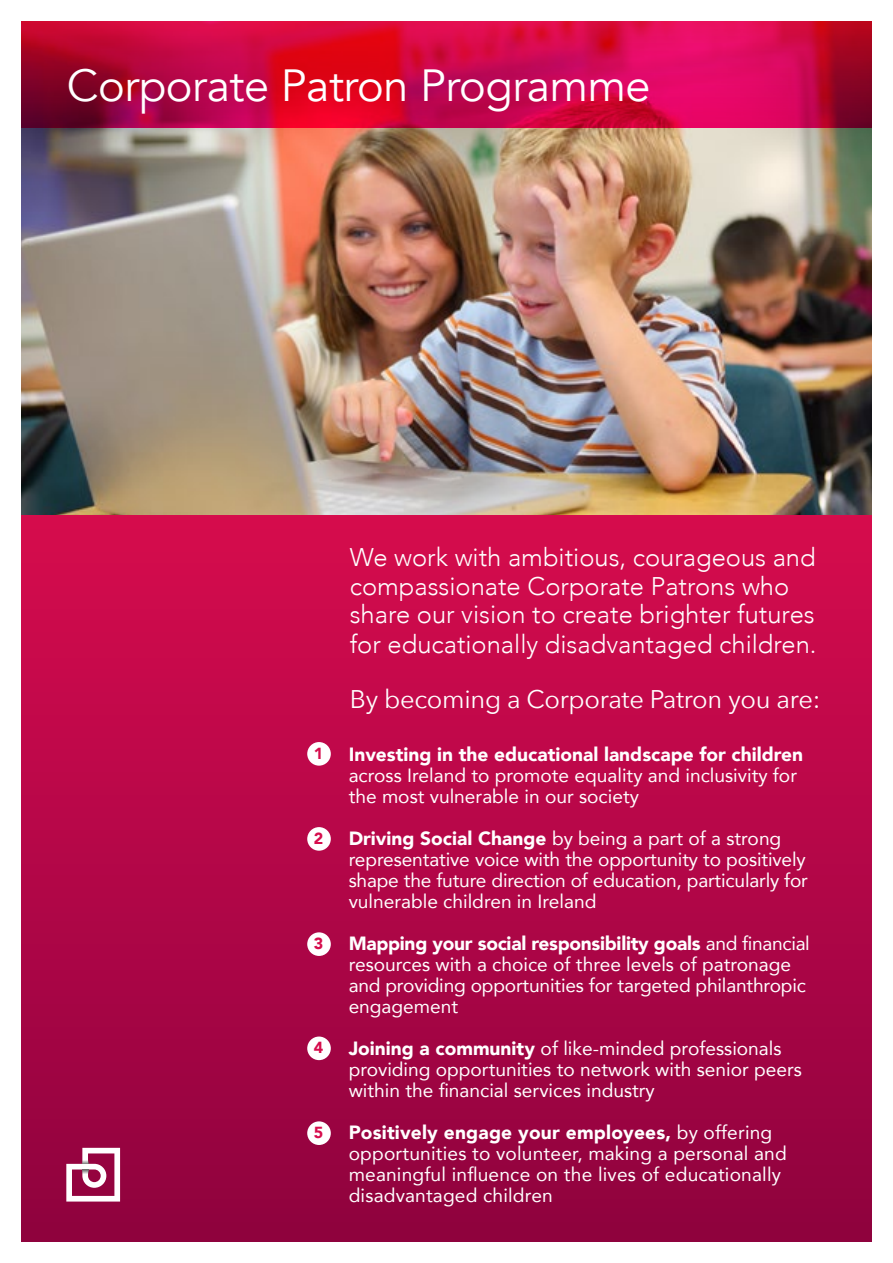
<style>
.page{position:relative;width:893px;height:1263px;background:#fff}
.page>*{position:absolute;margin:0;border:0;box-sizing:border-box;transform-origin:0 0}
.t1{font:45px "Avenir";letter-spacing:-.01em;color:#fff}
.t2{font:300 25.5px/29px "Avenir";color:#fff}
.t3{font:25.5px "Avenir Next";letter-spacing:-.01em;color:#fff}
.t4{font:19.2px/21px "Avenir";color:#fff}
.t5{font:900 19.2px "Avenir";color:#fff}
.t6{font:900 16.05px "Avenir";color:#d60d4d}
.s1{font-weight:900}
</style>
<div class="page">
<div style="left:21px;top:511px;width:851px;height:731px;background:linear-gradient(to bottom,#d70c4e,#8e023f)"></div>
<img style="left:21px;top:128px;width:851px;height:386px">
<svg style="left:21px;top:21px;width:851px;height:107px;background:#c80641"></svg>
<div style="left:307px;top:742px;width:24px;height:24px;background:#fff;border-radius:50%"></div>
<div style="left:307px;top:827px;width:24px;height:24px;background:#fff;border-radius:50%"></div>
<div style="left:307px;top:932px;width:24px;height:24px;background:#fff;border-radius:50%"></div>
<div style="left:307px;top:1036px;width:24px;height:24px;background:#fff;border-radius:50%"></div>
<div style="left:307px;top:1121px;width:24px;height:24px;background:#fff;border-radius:50%"></div>
<svg style="left:66px;top:1148px;width:54px;height:53px"></svg>
<h1 class="t1" style="left:67px;top:58px;width:585px">Corporate Patron Programme</h1>
<p class="t6" style="left:314px;top:739px;width:11px">1</p>
<p class="t6" style="left:314px;top:825px;width:11px">2</p>
<p class="t6" style="left:314px;top:930px;width:11px">3</p>
<p class="t6" style="left:314px;top:1034px;width:11px">4</p>
<p class="t6" style="left:314px;top:1119px;width:11px">5</p>
<h2 class="t2" style="left:350px;top:543px;width:468px">We work with ambitious, courageous and compassionate Corporate Patrons who share our vision to create brighter futures for educationally disadvantaged children.</h2>
<h2 class="t3" style="left:350px;top:678px;width:472px">By becoming a Corporate Patron you are:</h2>
<p class="t5" style="left:349px;top:738px;width:456px">Investing in the educational landscape for children</p>
<p class="t4" style="left:349px;top:764px;width:450px">across Ireland to promote equality and inclusivity for the most vulnerable in our society</p>
<p class="t4" style="left:349px;top:827px;width:461px"><span class="s1">Driving Social Change</span> by being a part of a strong representative voice with the opportunity to positively shape the future direction of education, particularly for vulnerable children in Ireland</p>
<p class="t4" style="left:349px;top:932px;width:463px"><span class="s1">Mapping your social responsibility goals</span> and financial resources with a choice of three levels of patronage and providing opportunities for targeted philanthropic engagement</p>
<p class="t4" style="left:349px;top:1037px;width:455px"><span class="s1">Joining a community</span> of like-minded professionals providing opportunities to network with senior peers within the financial services industry</p>
<p class="t4" style="left:349px;top:1121px;width:440px"><span class="s1">Positively engage your employees,</span> by offering opportunities to volunteer, making a personal and meaningful influence on the lives of educationally disadvantaged children</p>
</div>
